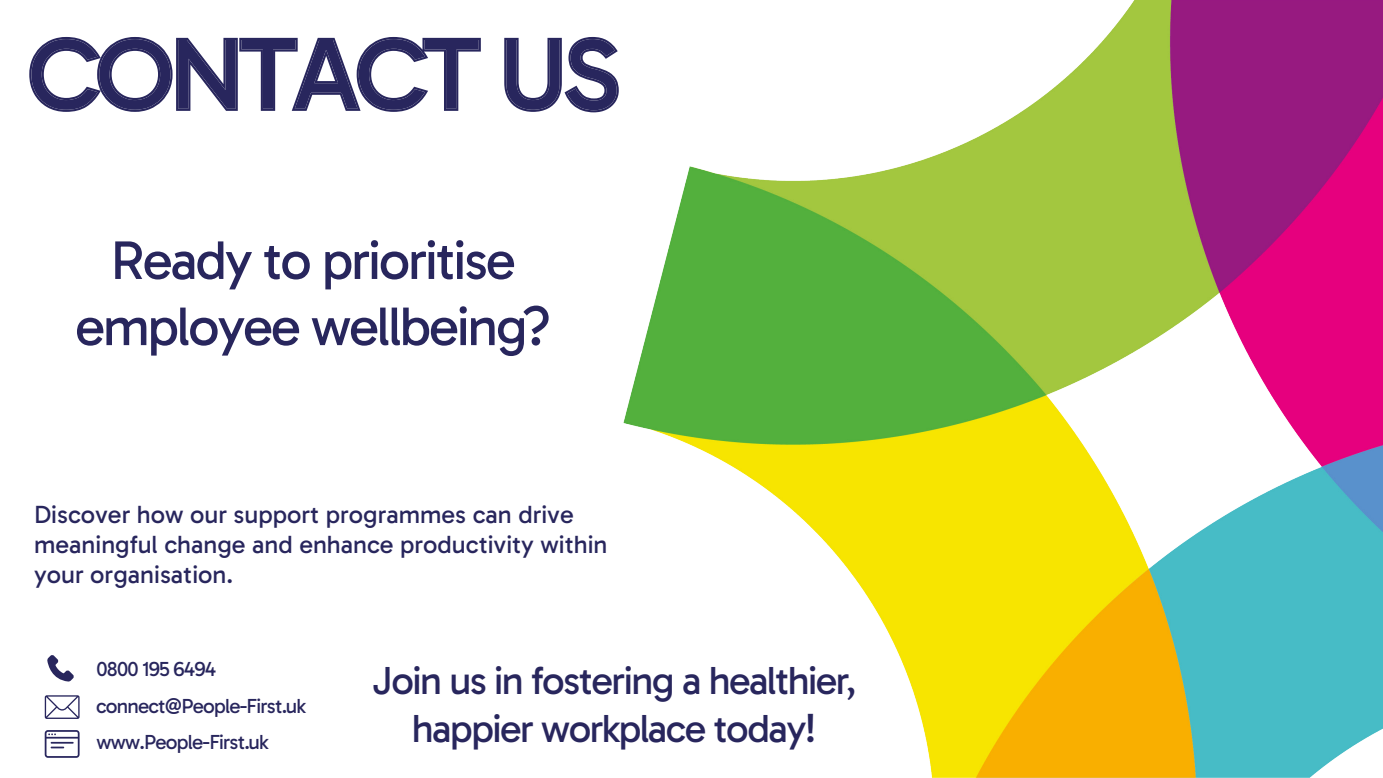
<style>
.page{position:relative;width:1383px;height:778px;background:#fff}
.page>*{position:absolute;margin:0;border:0;box-sizing:border-box;transform-origin:0 0}
.t1{font:100.8px "Gabarito";letter-spacing:-.04em;color:#28265d}
.t2{font:55.2px/66px "Gabarito";letter-spacing:-.04em;color:#28265d;text-align:center}
.t3{font:39.6px/47.7px "Gabarito";letter-spacing:-.04em;color:#28265d;text-align:center}
.t4{font:25.2px/30.3px "Gabarito";color:#28265d}
.t5{font:20.7px "Gabarito";letter-spacing:-.04em;color:#28265d}
</style>
<div class="page">
<img style="left:623px;top:0;width:759px;height:778px">
<svg style="left:29px;top:37px;width:590px;height:75px"></svg>
<svg style="left:45px;top:695px;width:35px;height:24px"></svg>
<svg style="left:47px;top:655px;width:27px;height:26px"></svg>
<svg style="left:45px;top:730px;width:35px;height:27px"></svg>
<h1 class="t1" style="left:28px;top:12px;width:593px">CONTACT US</h1>
<h2 class="t2" style="left:75px;top:227px;width:477px">Ready to prioritise employee wellbeing?</h2>
<p class="t4" style="left:34px;top:499px;width:574px">Discover how our support programmes can drive meaningful change and enhance productivity within your organisation.</p>
<p class="t5" style="left:97px;top:656px;width:121px">0800 195 6494</p>
<p class="t5" style="left:96px;top:692px;width:211px">connect@People-First.uk</p>
<p class="t5" style="left:97px;top:729px;width:174px">www.People-First.uk</p>
<h3 class="t3" style="left:372px;top:657px;width:486px">Join us in fostering a healthier, happier workplace today!</h3>
</div>
